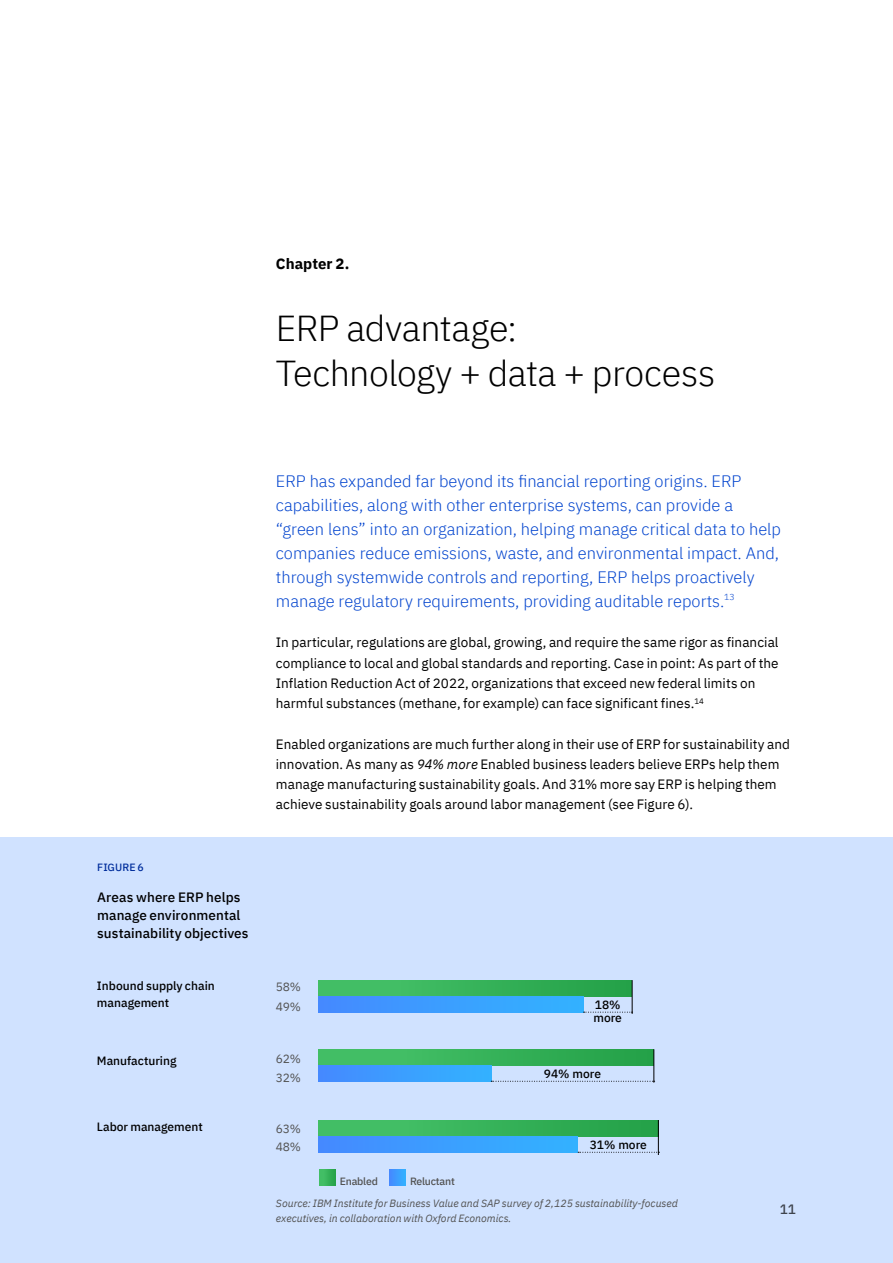
<style>
.page{position:relative;width:893px;height:1263px;background:#fff}
.page>*{position:absolute;margin:0;border:0;box-sizing:border-box;transform-origin:0 0}
.t1{font:300 36px/45px "IBM Plex Sans";letter-spacing:-.015em;color:#000}
.t2{font:300 16.5px/24px "IBM Plex Sans";color:#0043ce}
.t3{font:700 15px "IBM Plex Sans";color:#000}
.t4{font:13.5px/20.2px "IBM Plex Sans";letter-spacing:.005em;color:#000}
.t5{font:500 13.5px/18px "IBM Plex Sans";letter-spacing:.005em;color:#000}
.t6{font:500 12px/16.5px "IBM Plex Sans";color:#000}
.t7{font:12px/18px "IBM Plex Sans";letter-spacing:-.02em;color:#525252}
.t8{font:italic 10.5px/15px "IBM Plex Sans";color:#525252}
.t9{font:500 10.5px "IBM Plex Sans";letter-spacing:-.02em;color:#525252}
.t10{font:500 10.5px "IBM Plex Sans";letter-spacing:.01em;color:#002d9c}
.s1{font-style:italic}
</style>
<div class="page">
<div style="left:1px;top:838px;width:892px;height:425px;background:#d0e2ff"></div>
<div style="left:319px;top:1120px;width:340px;height:16px;background:linear-gradient(to right,#48c46b,#24a148)"></div>
<hr style="left:658px;top:1120px;width:1px;height:35px;background:#000">
<div style="left:319px;top:1136px;width:259px;height:16px;background:linear-gradient(to right,#458aff,#32b3ff)"></div>
<svg style="left:319px;top:1169px;width:16px;height:16px"></svg>
<svg style="left:390px;top:1169px;width:16px;height:16px"></svg>
<div style="left:319px;top:980px;width:313px;height:16px;background:linear-gradient(to right,#48c36a,#24a148)"></div>
<div style="left:319px;top:996px;width:264px;height:16px;background:linear-gradient(to right,#458aff,#32b3ff)"></div>
<div style="left:319px;top:1049px;width:334px;height:16px;background:linear-gradient(to right,#48c36a,#24a148)"></div>
<hr style="left:654px;top:1049px;width:1px;height:33px;background:#000">
<div style="left:319px;top:1065px;width:172px;height:16px;background:linear-gradient(to right,#458aff,#32b3ff)"></div>
<svg style="left:584px;top:1011px;width:48px;height:1px"></svg>
<svg style="left:491px;top:1080px;width:164px;height:1px"></svg>
<svg style="left:578px;top:1151px;width:81px;height:1px"></svg>
<hr style="left:632px;top:980px;width:1px;height:34px;background:#000">
<p class="t3" style="left:276px;top:252px;width:75px">Chapter 2.</p>
<h1 class="t1" style="left:276px;top:303px;width:441px">ERP advantage:<br>Technology + data + process</h1>
<p class="t2" style="left:276px;top:467px;width:507px">ERP has expanded far beyond its financial reporting origins. ERP capabilities, along with other enterprise systems, can provide a “green lens” into an organization, helping manage critical data to help companies reduce emissions, waste, and environmental impact. And, through systemwide controls and reporting, ERP helps proactively manage regulatory requirements, providing auditable reports.<sup>13</sup></p>
<p class="t4" style="left:276px;top:631px;width:504px">In particular, regulations are global, growing, and require the same rigor as financial compliance to local and global standards and reporting. Case in point: As part of the Inflation Reduction Act of 2022, organizations that exceed new federal limits on harmful substances (methane, for example) can face significant fines.<sup>14</sup></p>
<p class="t4" style="left:276px;top:732px;width:516px">Enabled organizations are much further along in their use of ERP for sustainability and innovation. As many as <span class="s1">94% more</span> Enabled business leaders believe ERPs help them manage manufacturing sustainability goals. And 31% more say ERP is helping them achieve sustainability goals around labor management (see Figure 6).</p>
<p class="t10" style="left:97px;top:859px;width:48px">FIGURE 6</p>
<p class="t5" style="left:97px;top:887px;width:153px">Areas where ERP helps manage environmental sustainability objectives</p>
<p class="t6" style="left:97px;top:976px;width:119px">Inbound supply chain management</p>
<p class="t7" style="left:276px;top:976px;width:27px;line-height:19.5px">58%<br>49%</p>
<p class="t6" style="left:593px;top:996px;width:30px;line-height:13.5px">18% more</p>
<p class="t6" style="left:97px;top:1051px;width:81px">Manufacturing</p>
<p class="t7" style="left:276px;top:1049px;width:27px">62%<br>32%</p>
<p class="t6" style="left:544px;top:1064px;width:59px">94% more</p>
<p class="t6" style="left:97px;top:1117px;width:107px">Labor management</p>
<p class="t7" style="left:276px;top:1118px;width:27px">63%<br>48%</p>
<p class="t6" style="left:590px;top:1135px;width:59px">31% more</p>
<p class="t9" style="left:340px;top:1173px;width:40px">Enabled</p>
<p class="t9" style="left:410px;top:1173px;width:46px">Reluctant</p>
<p class="t8" style="left:276px;top:1195px;width:404px">Source: IBM Institute for Business Value and SAP survey of 2,125 sustainability-focused executives, in collaboration with Oxford Economics.</p>
<p class="t5" style="left:780px;top:1199px;width:18px">11</p>
</div>
